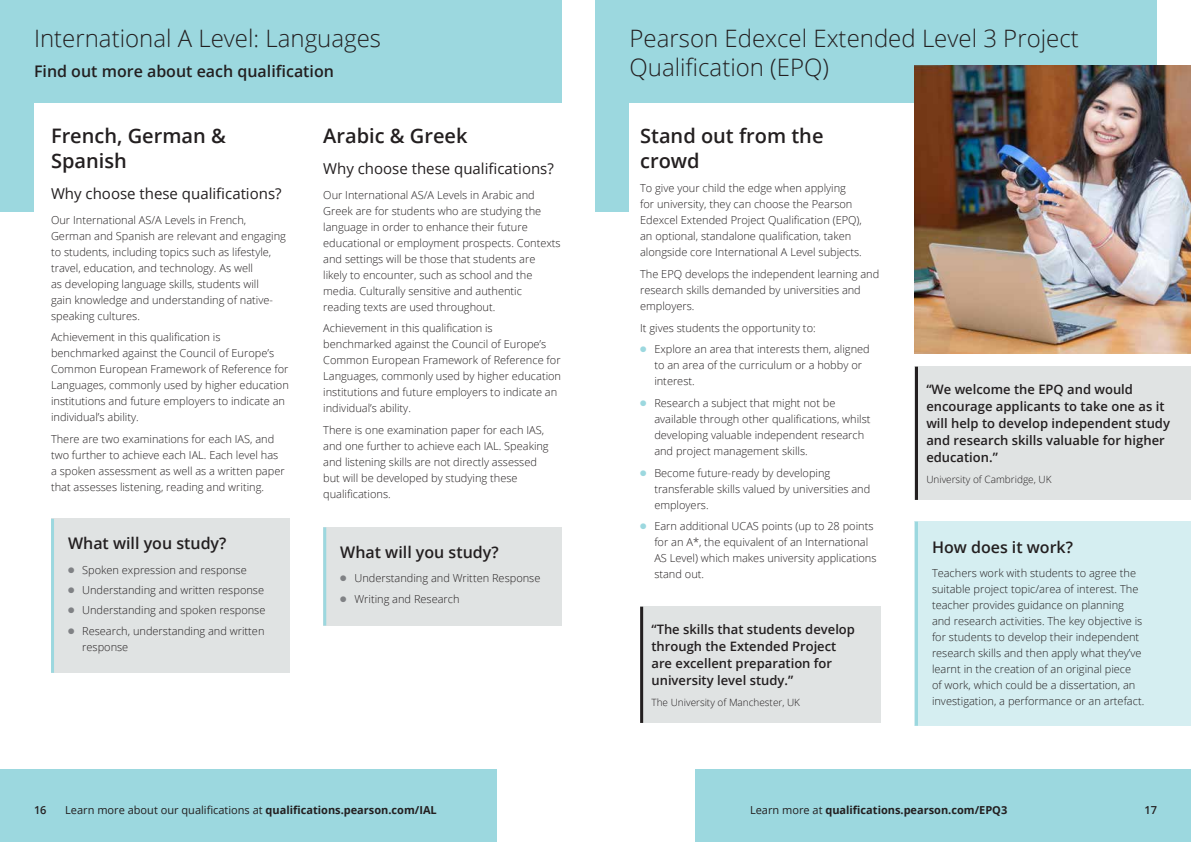
<style>
.page{position:relative;width:1191px;height:842px;background:#fff}
.page>*{position:absolute;margin:0;border:0;box-sizing:border-box;transform-origin:0 0}
.t1{font:300 24px/29px "Open Sans";color:#231f20}
.t2{font:600 20px/25px "Open Sans";color:#231f20}
.t3{font:600 16px "Open Sans";color:#231f20}
.t4{font:15px "Open Sans";color:#231f20}
.t5{font:600 13px/17px "Open Sans";color:#231f20}
.t6{font:300 11px/16px "Open Sans";color:#231f20}
.t7{font:11px "Open Sans";color:#231f20}
.t8{font:700 11px "Open Sans";color:#231f20}
.t9{font:600 11px "Open Sans";color:#231f20}
.t10{font:300 10px "Open Sans";color:#231f20}
.s1{color:#808285}
.s2{color:#9cd8df}
.s3{font-weight:700}
.s4{font-weight:400}
</style>
<div class="page">
<div style="left:0;top:0;width:561px;height:211px;background:#9cd8df"></div>
<div style="left:595px;top:0;width:562px;height:211px;background:#9cd8df"></div>
<div style="left:34px;top:103px;width:530px;height:628px;background:#fff"></div>
<div style="left:629px;top:103px;width:530px;height:628px;background:#fff"></div>
<div style="left:0;top:770px;width:496px;height:72px;background:#9cd8df"></div>
<div style="left:1091px;top:770px;width:100px;height:72px;background:#9cd8df"></div>
<div style="left:323px;top:527px;width:238px;height:99px;background:#e0e3e3"></div>
<hr style="left:323px;top:527px;width:3px;height:99px;background:#9cd8df">
<div style="left:51px;top:519px;width:238px;height:154px;background:#e0e3e3"></div>
<hr style="left:51px;top:519px;width:3px;height:154px;background:#9cd8df">
<div style="left:915px;top:522px;width:276px;height:204px;background:#d5eef1"></div>
<hr style="left:915px;top:522px;width:3px;height:204px;background:#9cd8df">
<div style="left:694px;top:770px;width:437px;height:72px;background:#9cd8df"></div>
<div style="left:640px;top:607px;width:241px;height:116px;background:#e0e3e3"></div>
<hr style="left:640px;top:607px;width:3px;height:116px;background:#231f20">
<img style="left:915px;top:65px;width:276px;height:288px">
<div style="left:915px;top:367px;width:276px;height:133px;background:#e0e3e3"></div>
<hr style="left:915px;top:367px;width:3px;height:133px;background:#231f20">
<h1 class="t1" style="left:34px;top:23px;width:348px">International A Level: Languages</h1>
<h3 class="t3" style="left:34px;top:60px;width:301px">Find out more about each qualification</h3>
<h2 class="t2" style="left:51px;top:123px;width:176px">French, German &amp;<br>Spanish</h2>
<h3 class="t4" style="left:51px;top:183px;width:232px">Why choose these qualifications?</h3>
<p class="t6" style="left:51px;top:211px;width:236px">Our International AS/A Levels in French, German and Spanish are relevant and engaging to students, including topics such as lifestyle, travel, education, and technology. As well<br>as developing language skills, students will<br>gain knowledge and understanding of native&shy;speaking cultures.</p>
<p class="t6" style="left:51px;top:329px;width:239px">Achievement in this qualification is benchmarked against the Council of Europe’s Common European Framework of Reference for Languages, commonly used by higher education institutions and future employers to indicate an individual’s ability.</p>
<p class="t6" style="left:51px;top:431px;width:235px">There are two examinations for each IAS, and two further to achieve each IAL. Each level has a spoken assessment as well as a written paper that assesses listening, reading and writing.</p>
<h3 class="t3" style="left:68px;top:532px;width:160px">What will you study?</h3>
<p class="t6" style="left:68px;top:561px;width:180px"><span class="s1">●</span> Spoken expression and response</p>
<p class="t6" style="left:68px;top:582px;width:197px"><span class="s1">●</span> Understanding and written response</p>
<p class="t6" style="left:68px;top:602px;width:199px"><span class="s1">●</span> Understanding and spoken response</p>
<p class="t6" style="left:82px;top:622px;width:184px;text-indent:-14px"><span class="s1">●</span> Research, understanding and written response</p>
<h2 class="t2" style="left:323px;top:123px;width:146px">Arabic &amp; Greek</h2>
<h3 class="t4" style="left:323px;top:158px;width:232px">Why choose these qualifications?</h3>
<p class="t6" style="left:323px;top:186px;width:239px">Our International AS/A Levels in Arabic and Greek are for students who are studying the language in order to enhance their future educational or employment prospects. Contexts and settings will be those that students are likely to encounter, such as school and the media. Culturally sensitive and authentic reading texts are used throughout.</p>
<p class="t6" style="left:323px;top:320px;width:239px">Achievement in this qualification is benchmarked against the Council of Europe’s Common European Framework of Reference for Languages, commonly used by higher education institutions and future employers to indicate an individual’s ability.</p>
<p class="t6" style="left:323px;top:422px;width:227px">There is one examination paper for each IAS, and one further to achieve each IAL. Speaking and listening skills are not directly assessed but will be developed by studying these qualifications.</p>
<h3 class="t3" style="left:340px;top:541px;width:160px">What will you study?</h3>
<p class="t6" style="left:340px;top:570px;width:202px"><span class="s1">●</span> Understanding and Written Response</p>
<p class="t6" style="left:340px;top:590px;width:121px"><span class="s1">●</span> Writing and Research</p>
<h1 class="t1" style="left:629px;top:23px;width:451px">Pearson Edexcel Extended Level 3 Project<br>Qualification (EPQ)</h1>
<h2 class="t2" style="left:640px;top:123px;width:185px">Stand out from the crowd</h2>
<p class="t6" style="left:640px;top:180px;width:223px">To give your child the edge when applying for university, they can choose the Pearson Edexcel Extended Project Qualification (EPQ), an optional, standalone qualification, taken alongside core International A Level subjects.</p>
<p class="t6" style="left:640px;top:266px;width:240px">The EPQ develops the independent learning and research skills demanded by universities and employers.</p>
<p class="t6" style="left:640px;top:319px;width:177px">It gives students the opportunity to:</p>
<p class="t6" style="left:654px;top:341px;width:217px;text-indent:-14px"><span class="s2">●</span> Explore an area that interests them, aligned to an area of the curriculum or a hobby or interest.</p>
<p class="t6" style="left:654px;top:395px;width:218px;text-indent:-14px"><span class="s2">●</span> Research a subject that might not be available through other qualifications, whilst developing valuable independent research and project management skills.</p>
<p class="t6" style="left:654px;top:464px;width:217px;text-indent:-14px"><span class="s2">●</span> Become future-ready by developing transferable skills valued by universities and employers.</p>
<p class="t6" style="left:654px;top:518px;width:224px;text-indent:-14px"><span class="s2">●</span> Earn additional UCAS points (up to 28 points for an A*, the equivalent of an International AS Level) which makes university applications stand out.</p>
<p class="t5" style="left:651px;top:620px;width:205px">“The skills that students develop through the Extended Project are excellent preparation for university level study.”</p>
<p class="t10" style="left:651px;top:696px;width:150px">The University of Manchester, UK</p>
<p class="t5" style="left:926px;top:380px;width:245px">“We welcome the EPQ and would encourage applicants to take one as it will help to develop independent study and research skills valuable for higher education.”</p>
<p class="t10" style="left:926px;top:473px;width:127px">University of Cambridge, UK</p>
<h3 class="t3" style="left:932px;top:536px;width:142px">How does it work?</h3>
<p class="t6" style="left:932px;top:565px;width:214px">Teachers work with students to agree the suitable project topic/area of interest. The teacher provides guidance on planning and research activities. The key objective is for students to develop their independent research skills and then apply what they’ve learnt in the creation of an original piece<br>of work, which could be a dissertation, an investigation, a performance or an artefact.</p>
<p class="t9" style="left:34px;top:802px;width:14px">16</p>
<p class="t7" style="left:65px;top:802px;width:373px">Learn more about our qualifications at <span class="s3">qualifications.pearson.com/IAL</span></p>
<p class="t8" style="left:750px;top:802px;width:259px"><span class="s4">Learn more at</span> qualifications.pearson.com/EPQ3</p>
<p class="t9" style="left:1144px;top:802px;width:14px">17</p>
</div>
